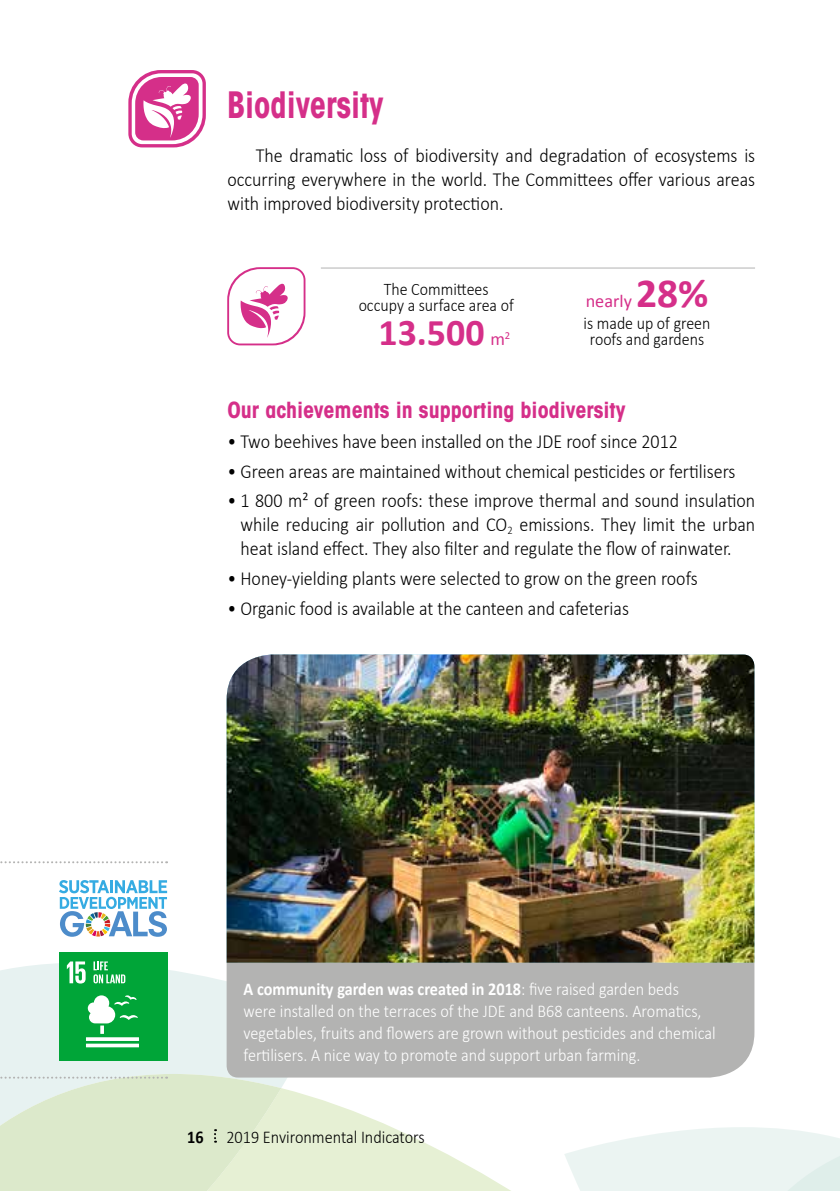
<style>
.page{position:relative;width:840px;height:1191px;background:#fff}
.page>*{position:absolute;margin:0;border:0;box-sizing:border-box;transform-origin:0 0}
.t1{font:700 41.4px "Calibri";color:#d52f89}
.t2{font:700 37.8px "Calibri";color:#d52f89}
.t3{font:700 condensed 36px "ITC Avant Garde Std";color:#d52f89;scale:.9 1}
.t4{font:700 condensed 22px "ITC Avant Garde Std";color:#d52f89}
.t5{font:300 20px/24px "Calibri";color:#000;text-align:justify;scale:.9 1}
.t6{font:18.2px "Calibri";color:#d52f89}
.t7{font:300 18px/22px "Calibri";color:#fff;scale:.9 1}
.t8{font:300 18px "Calibri";color:#000;scale:.9 1}
.t9{font:700 18px "Calibri";color:#000;scale:.9 1}
.t10{font:300 17.8px/16px "Calibri";color:#000;text-align:center;scale:.9 1}
.t11{font:10.6px "Calibri";color:#d52f89}
.s1{font-weight:400;font-size:18.2px}
.s2{font-weight:700}
</style>
<div class="page">
<svg style="left:0;top:962px;width:226px;height:112px;background:#e5f1ef"></svg>
<svg style="left:564px;top:1127px;width:275px;height:64px;background:#ecf5f3"></svg>
<svg style="left:128px;top:70px;width:78px;height:77px"></svg>
<div style="left:226px;top:962px;width:528px;height:115px;background:#b3b3b2"></div>
<svg style="left:227px;top:267px;width:78px;height:78px"></svg>
<hr style="left:321px;top:267px;width:433px;height:1px;background:#b3b3b2">
<svg style="left:0;top:1074px;width:535px;height:117px"></svg>
<img style="left:226px;top:654px;width:528px;height:308px">
<div style="left:59px;top:952px;width:108px;height:108px;background:#00a538"></div>
<svg style="left:67px;top:961px;width:19px;height:22px"></svg>
<svg style="left:86px;top:1037px;width:53px;height:4px"></svg>
<svg style="left:86px;top:1043px;width:53px;height:4px"></svg>
<svg style="left:88px;top:995px;width:50px;height:39px"></svg>
<svg style="left:93px;top:961px;width:32px;height:22px"></svg>
<svg style="left:0;top:861px;width:167px;height:2px"></svg>
<svg style="left:59px;top:880px;width:108px;height:56px"></svg>
<h3 class="t3" style="left:227px;top:81px;width:175px">Biodiversity</h3>
<p class="t5" style="left:227px;top:144px;width:587px;text-indent:28px">The dramatic loss of biodiversity and degradation of ecosystems is occurring everywhere in the world. The Committees offer various areas with improved biodiversity protection.</p>
<p class="t10" style="left:358px;top:281px;width:174px">The Committees<br>occupy a surface area of</p>
<h1 class="t1" style="left:635px;top:264px;width:74px">28%</h1>
<p class="t6" style="left:585px;top:288px;width:48px">nearly</p>
<h2 class="t2" style="left:378px;top:306px;width:128px">13.500 <span class="s1">m</span></h2>
<p class="t11" style="left:504px;top:328px;width:7px">2</p>
<p class="t10" style="left:583px;top:315px;width:142px">is made up of green</p>
<p class="t10" style="left:589px;top:331px;width:128px">roofs and gardens</p>
<p class="t4" style="left:227px;top:396px;width:399px">Our achievements in supporting biodiversity</p>
<p class="t5" style="left:227px;top:429px;width:502px">• Two beehives have been installed on the JDE roof since 2012</p>
<p class="t5" style="left:227px;top:459px;width:565px">• Green areas are maintained without chemical pesticides or fertilisers</p>
<p class="t5" style="left:240px;top:488px;width:573px;text-indent:-13px">• 1 800 m² of green roofs: these improve thermal and sound insulation while reducing air pollution and CO<sub>2</sub> emissions. They limit the urban heat island effect. They also filter and regulate the flow of rainwater.</p>
<p class="t5" style="left:227px;top:566px;width:524px">• Honey-yielding plants were selected to grow on the green roofs</p>
<p class="t5" style="left:227px;top:596px;width:447px">• Organic food is available at the canteen and cafeterias</p>
<p class="t7" style="left:243px;top:977px;width:525px"><span class="s2">A community garden was created in 2018</span>: five raised garden beds were installed on the terraces of the JDE and B68 canteens. Aromatics, vegetables, fruits and flowers are grown without pesticides and chemical fertilisers. A nice way to promote and support urban farming.</p>
<p class="t9" style="left:187px;top:1124px;width:20px">16</p>
<p class="t8" style="left:226px;top:1125px;width:222px">2019 Environmental Indicators</p>
</div>
